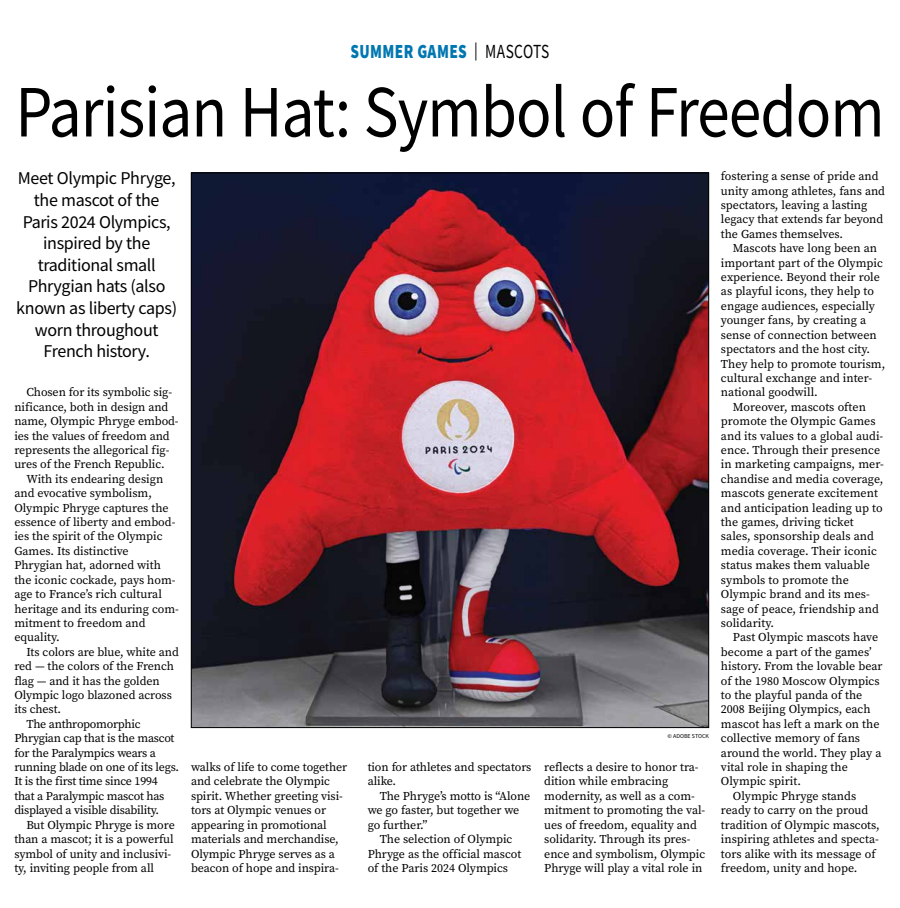
<style>
.page{position:relative;width:900px;height:908px;background:#fff}
.page>*{position:absolute;margin:0;border:0;box-sizing:border-box;transform-origin:0 0}
.t1{font:73.8px "Source Sans Pro";letter-spacing:-.015em;color:#000;scale:.89 1}
.t2{font:900 20px "Source Sans Pro";letter-spacing:.025em;color:#0077b1;scale:.77 1}
.t3{font:18px/21.6px "Source Sans Pro";letter-spacing:-.02em;color:#000;text-align:center}
.t4{font:12px/14.4px "Source Serif Pro";letter-spacing:-.005em;color:#000}
.t5{font:12px "Source Serif Pro";letter-spacing:-.025em;color:#000}
.t6{font:6px "Source Sans Pro";color:#000}
.s1{font-weight:400;font-size:18px;color:#000}
.s2{font-weight:400;color:#000}
</style>
<div class="page">
<img style="left:193px;top:175px;width:514px;height:550px">
<h2 class="t2" style="left:350px;top:38px;width:260px">SUMMER GAMES <span class="s1">|</span> <span class="s2">MASCOTS</span></h2>
<h1 class="t1" style="left:15px;top:65px;width:978px">Parisian Hat: Symbol of Freedom</h1>
<h3 class="t3" style="left:16px;top:167px;width:162px">Meet Olympic Phryge, the mascot of the<br>Paris 2024 Olympics, inspired by the traditional small<br>Phrygian hats (also known as liberty caps) worn throughout<br>French history.</h3>
<p class="t4" style="left:14px;top:385px;width:166px;text-indent:12px">Chosen for its symbolic sig&shy;nificance, both in design and name, Olympic Phryge embod&shy;ies the values of freedom and represents the allegorical fig&shy;ures of the French Republic.</p>
<p class="t4" style="left:14px;top:471px;width:166px;text-indent:12px">With its endearing design and evocative symbolism,<br>Olympic Phryge captures the essence of liberty and embod&shy;ies the spirit of the Olympic<br>Games. Its distinctive<br>Phrygian hat, adorned with the iconic cockade, pays hom&shy;age to France’s rich cultural heritage and its enduring com&shy;mitment to freedom and equality.</p>
<p class="t4" style="left:26px;top:644px;width:154px">Its colors are blue, white and</p>
<p class="t4" style="left:14px;top:658px;width:161px">red — the colors of the French</p>
<p class="t4" style="left:14px;top:673px;width:147px">flag — and it has the golden</p>
<p class="t4" style="left:14px;top:687px;width:159px">Olympic logo blazoned across</p>
<p class="t4" style="left:14px;top:702px;width:48px">its chest.</p>
<p class="t4" style="left:26px;top:716px;width:116px">The anthropomorphic</p>
<p class="t4" style="left:14px;top:730px;width:162px">Phrygian cap that is the mascot</p>
<p class="t5" style="left:14px;top:744px;width:143px">for the Paralympics wears a</p>
<p class="t4" style="left:14px;top:759px;width:166px">running blade on one of its legs.</p>
<p class="t4" style="left:14px;top:774px;width:145px">It is the first time since 1994</p>
<p class="t4" style="left:14px;top:788px;width:152px">that a Paralympic mascot has</p>
<p class="t4" style="left:14px;top:802px;width:146px">displayed a visible disability.</p>
<p class="t4" style="left:26px;top:817px;width:150px">But Olympic Phryge is more</p>
<p class="t4" style="left:14px;top:831px;width:161px">than a mascot; it is a powerful</p>
<p class="t4" style="left:14px;top:846px;width:158px">symbol of unity and inclusivi-</p>
<p class="t4" style="left:14px;top:860px;width:141px">ty, inviting people from all</p>
<p class="t4" style="left:191px;top:759px;width:158px">walks of life to come together and celebrate the Olympic spirit. Whether greeting visi&shy;tors at Olympic venues or appearing in promotional materials and merchandise,<br>Olympic Phryge serves as a beacon of hope and inspira-</p>
<p class="t4" style="left:368px;top:759px;width:165px">tion for athletes and spectators alike.</p>
<p class="t4" style="left:368px;top:788px;width:164px;text-indent:12px">The Phryge’s motto is “Alone we go faster, but together we go further.”</p>
<p class="t4" style="left:368px;top:831px;width:155px;text-indent:12px">The selection of Olympic<br>Phryge as the official mascot of the Paris 2024 Olympics</p>
<p class="t6" style="left:667px;top:732px;width:43px">© ADOBE STOCK</p>
<p class="t4" style="left:544px;top:759px;width:163px">reflects a desire to honor tra&shy;dition while embracing modernity, as well as a com&shy;mitment to promoting the val&shy;ues of freedom, equality and solidarity. Through its pres&shy;ence and symbolism, Olympic<br>Phryge will play a vital role in</p>
<p class="t4" style="left:721px;top:169px;width:166px">fostering a sense of pride and unity among athletes, fans and spectators, leaving a lasting legacy that extends far beyond the Games themselves.</p>
<p class="t4" style="left:733px;top:241px;width:146px">Mascots have long been an</p>
<p class="t4" style="left:721px;top:255px;width:163px">important part of the Olympic</p>
<p class="t4" style="left:721px;top:270px;width:160px">experience. Beyond their role</p>
<p class="t4" style="left:721px;top:284px;width:154px">as playful icons, they help to</p>
<p class="t4" style="left:721px;top:298px;width:156px">engage audiences, especially</p>
<p class="t4" style="left:721px;top:313px;width:147px">younger fans, by creating a</p>
<p class="t4" style="left:721px;top:327px;width:157px">sense of connection between</p>
<p class="t4" style="left:721px;top:342px;width:151px">spectators and the host city.</p>
<p class="t4" style="left:721px;top:356px;width:166px">They help to promote tourism,</p>
<p class="t4" style="left:721px;top:370px;width:153px">cultural exchange and inter-</p>
<p class="t4" style="left:721px;top:385px;width:98px">national goodwill.</p>
<p class="t4" style="left:733px;top:399px;width:134px">Moreover, mascots often</p>
<p class="t4" style="left:721px;top:414px;width:156px">promote the Olympic Games</p>
<p class="t4" style="left:721px;top:428px;width:164px">and its values to a global audi-</p>
<p class="t4" style="left:721px;top:442px;width:161px">ence. Through their presence</p>
<p class="t4" style="left:721px;top:457px;width:164px">in marketing campaigns, mer-</p>
<p class="t4" style="left:721px;top:471px;width:164px">chandise and media coverage,</p>
<p class="t4" style="left:721px;top:486px;width:159px">mascots generate excitement</p>
<p class="t4" style="left:721px;top:500px;width:163px">and anticipation leading up to</p>
<p class="t4" style="left:721px;top:514px;width:134px">the games, driving ticket</p>
<p class="t4" style="left:721px;top:529px;width:155px">sales, sponsorship deals and</p>
<p class="t4" style="left:721px;top:543px;width:158px">media coverage. Their iconic</p>
<p class="t4" style="left:721px;top:558px;width:151px">status makes them valuable</p>
<p class="t4" style="left:721px;top:572px;width:129px">symbols to promote the</p>
<p class="t4" style="left:721px;top:586px;width:151px">Olympic brand and its mes-</p>
<p class="t4" style="left:721px;top:601px;width:159px">sage of peace, friendship and</p>
<p class="t4" style="left:721px;top:615px;width:55px">solidarity.</p>
<p class="t4" style="left:733px;top:630px;width:147px">Past Olympic mascots have</p>
<p class="t4" style="left:721px;top:644px;width:152px">become a part of the games’</p>
<p class="t4" style="left:721px;top:658px;width:163px">history. From the lovable bear</p>
<p class="t4" style="left:721px;top:673px;width:160px">of the 1980 Moscow Olympics</p>
<p class="t4" style="left:721px;top:687px;width:143px">to the playful panda of the</p>
<p class="t4" style="left:721px;top:702px;width:151px">2008 Beijing Olympics, each</p>
<p class="t4" style="left:721px;top:716px;width:160px">mascot has left a mark on the</p>
<p class="t4" style="left:721px;top:730px;width:141px">collective memory of fans</p>
<p class="t4" style="left:721px;top:745px;width:162px">around the world. They play a</p>
<p class="t4" style="left:721px;top:759px;width:128px">vital role in shaping the</p>
<p class="t4" style="left:721px;top:774px;width:82px">Olympic spirit.</p>
<p class="t4" style="left:733px;top:788px;width:125px">Olympic Phryge stands</p>
<p class="t4" style="left:721px;top:802px;width:149px">ready to carry on the proud</p>
<p class="t4" style="left:721px;top:817px;width:160px">tradition of Olympic mascots,</p>
<p class="t4" style="left:721px;top:831px;width:159px">inspiring athletes and specta-</p>
<p class="t4" style="left:721px;top:846px;width:156px">tors alike with its message of</p>
<p class="t4" style="left:721px;top:860px;width:138px">freedom, unity and hope.</p>
</div>
